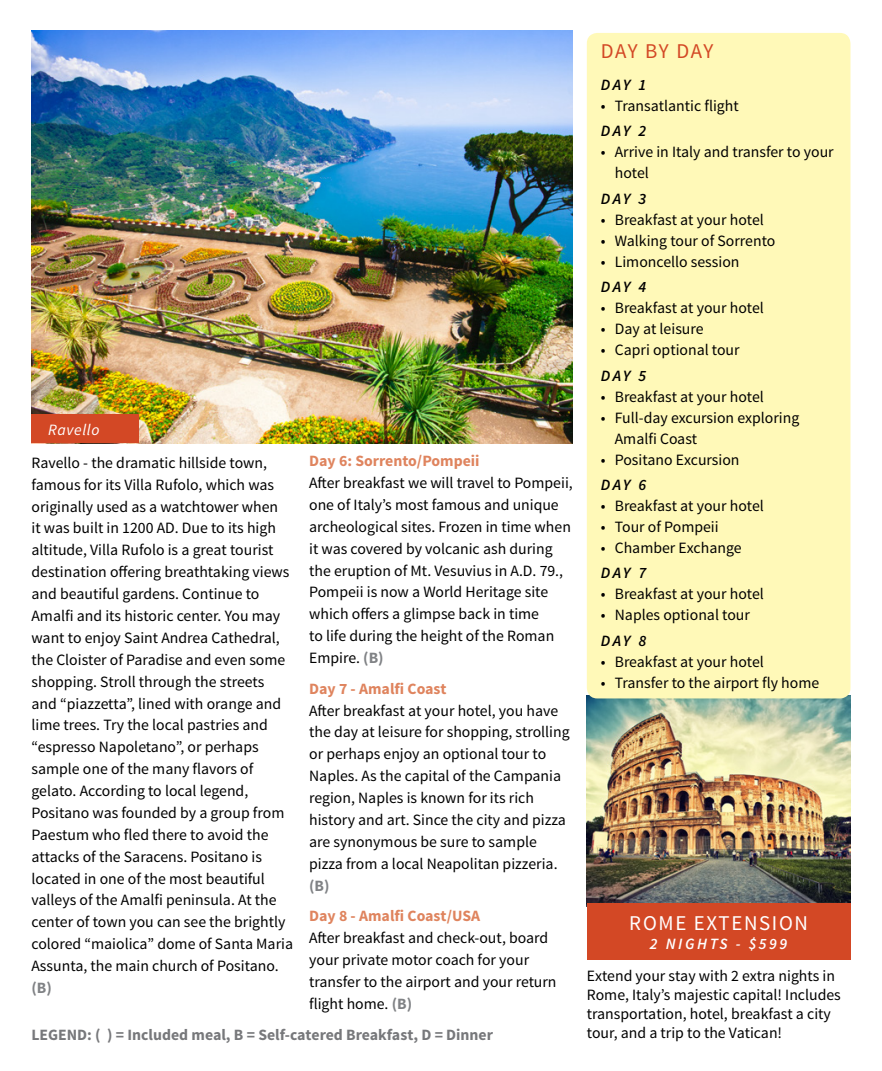
<style>
.page{position:relative;width:882px;height:1071px;background:#fff}
.page>*{position:absolute;margin:0;border:0;box-sizing:border-box;transform-origin:0 0}
.t1{font:21px "Source Sans Pro";letter-spacing:.08em;color:#fff}
.t2{font:21px "Source Sans Pro";letter-spacing:.065em;color:#d34825}
.t3{font:15.75px/21.9px "Source Sans Pro";color:#000}
.t4{font:700 15.75px "Source Sans Pro";color:#df845e}
.t5{font:700 15.75px "Source Sans Pro";color:#77787b}
.t6{font:italic 600 15.75px "Source Sans Pro";letter-spacing:.13em;color:#000}
.t7{font:italic 600 15.75px "Source Sans Pro";letter-spacing:.16em;color:#fff}
.t8{font:italic 15.75px "Source Sans Pro";letter-spacing:.04em;color:#fff}
.t9{font:700 15.75px "Source Sans Pro";color:#808285}
.s1{font-weight:700;color:#808285}
</style>
<div class="page">
<img style="left:32px;top:31px;width:541px;height:412px">
<img style="left:587px;top:695px;width:263px;height:208px">
<div style="left:587px;top:903px;width:263px;height:57px;background:#d34825"></div>
<div style="left:32px;top:414px;width:107px;height:29px;background:#d34825"></div>
<div style="left:587px;top:33px;width:264px;height:665px;background:#fff9b8;border-radius:10px"></div>
<p class="t8" style="left:48px;top:420px;width:53px">Ravello</p>
<p class="t3" style="left:32px;top:452px;width:263px">Ravello - the dramatic hillside town, famous for its Villa Rufolo, which was originally used as a watchtower when<br>it was built in 1200 AD. Due to its high altitude, Villa Rufolo is a great tourist destination offering breathtaking views and beautiful gardens. Continue to Amalfi and its historic center. You may want to enjoy Saint Andrea Cathedral, the Cloister of Paradise and even some shopping. Stroll through the streets and “piazzetta”, lined with orange and lime trees. Try the local pastries and “espresso Napoletano”, or perhaps sample one of the many flavors of gelato. According to local legend, Positano was founded by a group from Paestum who fled there to avoid the attacks of the Saracens. Positano is located in one of the most beautiful valleys of the Amalfi peninsula. At the center of town you can see the brightly colored “maiolica” dome of Santa Maria Assunta, the main church of Positano.</p>
<p class="t9" style="left:32px;top:978px;width:22px">(B)</p>
<p class="t4" style="left:309px;top:451px;width:172px">Day 6: Sorrento/Pompeii</p>
<p class="t3" style="left:309px;top:472px;width:265px">After breakfast we will travel to Pompeii, one of Italy’s most famous and unique archeological sites. Frozen in time when it was covered by volcanic ash during the eruption of Mt. Vesuvius in A.D. 79., Pompeii is now a World Heritage site which offers a glimpse back in time<br>to life during the height of the Roman Empire. <span class="s1">(B)</span></p>
<p class="t4" style="left:309px;top:678px;width:139px">Day 7 - Amalfi Coast</p>
<p class="t3" style="left:309px;top:700px;width:262px">After breakfast at your hotel, you have the day at leisure for shopping, strolling or perhaps enjoy an optional tour to Naples. As the capital of the Campania region, Naples is known for its rich history and art. Since the city and pizza are synonymous be sure to sample pizza from a local Neapolitan pizzeria.</p>
<p class="t9" style="left:309px;top:875px;width:22px">(B)</p>
<p class="t4" style="left:309px;top:906px;width:172px">Day 8 - Amalfi Coast/USA</p>
<p class="t3" style="left:309px;top:927px;width:249px">After breakfast and check-out, board your private motor coach for your transfer to the airport and your return flight home. <span class="s1">(B)</span></p>
<p class="t5" style="left:32px;top:1024px;width:463px">LEGEND: ( ) = Included meal, B = Self-catered Breakfast, D = Dinner</p>
<h1 class="t2" style="left:601px;top:38px;width:114px">DAY BY DAY</h1>
<p class="t6" style="left:601px;top:75px;width:47px">DAY 1</p>
<p class="t3" style="left:601px;top:95px;width:139px">• Transatlantic flight</p>
<p class="t6" style="left:601px;top:121px;width:47px">DAY 2</p>
<p class="t3" style="left:615px;top:142px;width:220px;line-height:21px;text-indent:-14px">• Arrive in Italy and transfer to your hotel</p>
<p class="t6" style="left:601px;top:189px;width:47px">DAY 3</p>
<p class="t3" style="left:601px;top:209px;width:165px">• Breakfast at your hotel</p>
<p class="t3" style="left:601px;top:230px;width:176px">• Walking tour of Sorrento</p>
<p class="t3" style="left:601px;top:251px;width:140px">• Limoncello session</p>
<p class="t6" style="left:601px;top:277px;width:47px">DAY 4</p>
<p class="t3" style="left:601px;top:297px;width:165px">• Breakfast at your hotel</p>
<p class="t3" style="left:601px;top:318px;width:104px">• Day at leisure</p>
<p class="t3" style="left:601px;top:339px;width:140px">• Capri optional tour</p>
<p class="t6" style="left:601px;top:365px;width:47px">DAY 5</p>
<p class="t3" style="left:601px;top:386px;width:165px">• Breakfast at your hotel</p>
<p class="t3" style="left:615px;top:407px;width:186px;line-height:21px;text-indent:-14px">• Full-day excursion exploring<br>Amalfi Coast</p>
<p class="t3" style="left:601px;top:449px;width:140px">• Positano Excursion</p>
<p class="t6" style="left:601px;top:475px;width:47px">DAY 6</p>
<p class="t3" style="left:601px;top:495px;width:165px">• Breakfast at your hotel</p>
<p class="t3" style="left:601px;top:516px;width:119px">• Tour of Pompeii</p>
<p class="t3" style="left:601px;top:537px;width:142px">• Chamber Exchange</p>
<p class="t6" style="left:601px;top:563px;width:47px">DAY 7</p>
<p class="t3" style="left:601px;top:583px;width:165px">• Breakfast at your hotel</p>
<p class="t3" style="left:601px;top:604px;width:151px">• Naples optional tour</p>
<p class="t6" style="left:601px;top:631px;width:47px">DAY 8</p>
<p class="t3" style="left:601px;top:651px;width:165px">• Breakfast at your hotel</p>
<p class="t3" style="left:601px;top:672px;width:220px">• Transfer to the airport fly home</p>
<h1 class="t1" style="left:629px;top:910px;width:180px">ROME EXTENSION</h1>
<p class="t7" style="left:650px;top:934px;width:139px">2 NIGHTS - $599</p>
<p class="t3" style="left:587px;top:966px;width:256px;line-height:19.2px">Extend your stay with 2 extra nights in Rome, Italy’s majestic capital! Includes transportation, hotel, breakfast a city tour, and a trip to the Vatican!</p>
</div>
